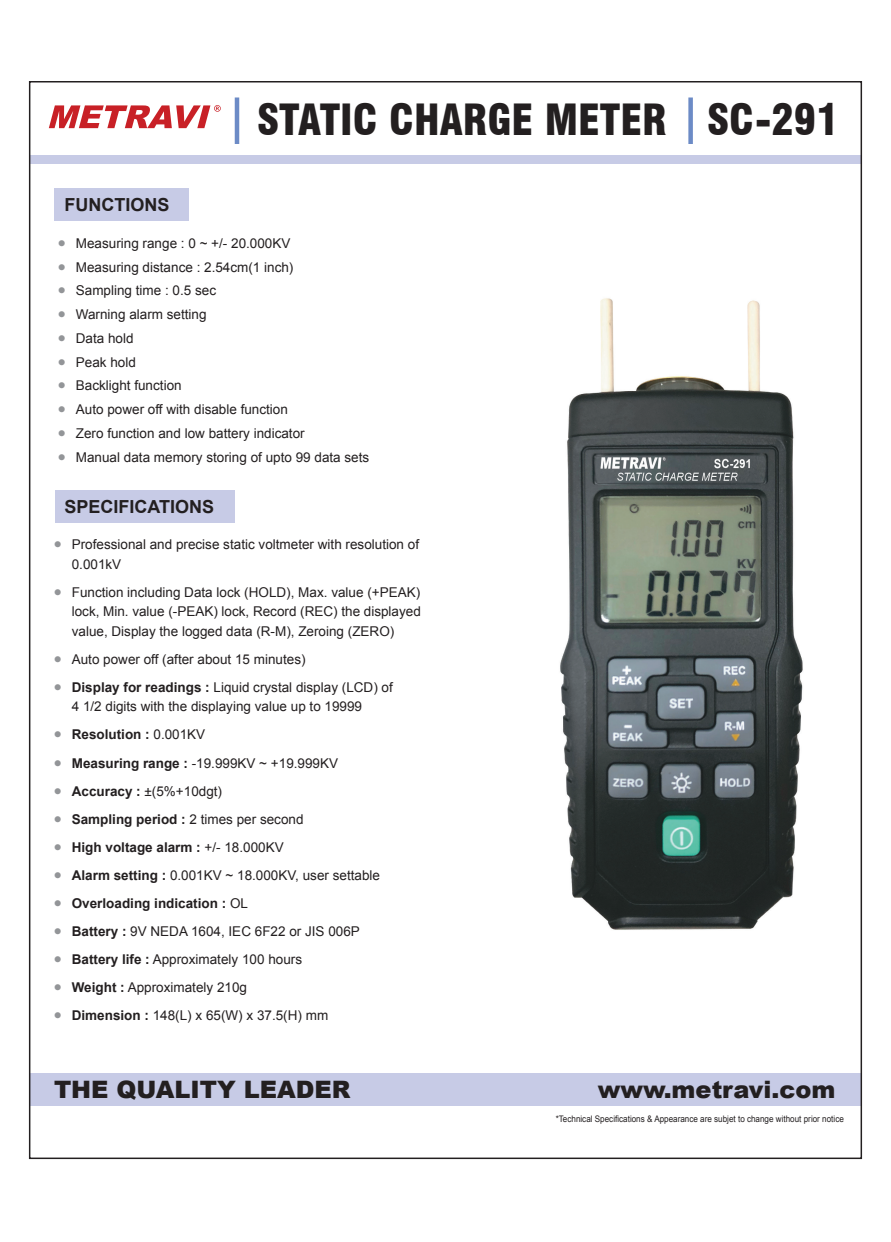
<style>
.page{position:relative;width:891px;height:1242px;background:#fff}
.page>*{position:absolute;margin:0;border:0;box-sizing:border-box;transform-origin:0 0}
.t1{font:900 condensed 42px "Swiss 721 BT";color:#231f20}
.t2{font:900 24px "Arial";color:#231f20}
.t3{font:700 18px "Arial";color:#231f20}
.t4{font:13.5px/19.5px "Arial";color:#231f20}
.t5{font:700 13.5px "Arial";color:#231f20}
.t6{font:9px "Arial";color:#231f20;scale:.9 1}
.s1{font-weight:700}
.s2{font-weight:400}
</style>
<div class="page">
<img style="left:560px;top:298px;width:243px;height:632px">
<div style="left:55px;top:188px;width:134px;height:33px;background:#c7cbe6"></div>
<div style="left:55px;top:490px;width:180px;height:33px;background:#c7cbe6"></div>
<div style="left:31px;top:155px;width:831px;height:9px;background:#c7cbe6"></div>
<div style="left:31px;top:1073px;width:831px;height:33px;background:#c7cbe6"></div>
<hr style="left:235px;top:98px;width:4px;height:46px;background:#6c8bc6">
<svg style="left:49px;top:105px;width:172px;height:23px"></svg>
<div style="left:688px;top:98px;width:5px;height:46px;background:#6c8bc6"></div>
<p class="t3" style="left:64px;top:193px;width:106px">FUNCTIONS</p>
<p class="t1" style="left:257px;top:94px;width:411px">STATIC CHARGE METER</p>
<p class="t1" style="left:707px;top:94px;width:133px">SC-291</p>
<p class="t4" style="left:59px;top:234px;width:233px"><sup>■</sup> Measuring range : 0 ~ +/- 20.000KV</p>
<p class="t4" style="left:59px;top:257px;width:236px"><sup>■</sup> Measuring distance : 2.54cm(1 inch)</p>
<p class="t4" style="left:59px;top:281px;width:159px"><sup>■</sup> Sampling time : 0.5 sec</p>
<p class="t4" style="left:59px;top:305px;width:149px"><sup>■</sup> Warning alarm setting</p>
<p class="t4" style="left:59px;top:329px;width:76px"><sup>■</sup> Data hold</p>
<p class="t4" style="left:59px;top:352px;width:79px"><sup>■</sup> Peak hold</p>
<p class="t4" style="left:59px;top:376px;width:124px"><sup>■</sup> Backlight function</p>
<p class="t4" style="left:59px;top:400px;width:231px"><sup>■</sup> Auto power off with disable function</p>
<p class="t4" style="left:59px;top:424px;width:247px"><sup>■</sup> Zero function and low battery indicator</p>
<p class="t4" style="left:59px;top:447px;width:312px"><sup>■</sup> Manual data memory storing of upto 99 data sets</p>
<p class="t3" style="left:64px;top:494px;width:151px">SPECIFICATIONS</p>
<p class="t4" style="left:72px;top:535px;width:349px;text-indent:-17px"><sup>■</sup> Professional and precise static voltmeter with resolution of<br>0.001kV</p>
<p class="t4" style="left:72px;top:583px;width:351px;text-align:justify;text-indent:-17px"><sup>■</sup> Function including Data lock (HOLD), Max. value (+PEAK) lock, Min. value (-PEAK) lock, Record (REC) the displayed value, Display the logged data (R-M), Zeroing (ZERO)</p>
<p class="t4" style="left:55px;top:650px;width:252px"><sup>■</sup> Auto power off (after about 15 minutes)</p>
<p class="t4" style="left:72px;top:678px;width:323px;text-indent:-17px"><sup>■</sup> <span class="s1">Display for readings :</span> Liquid crystal display (LCD) of<br>4 1/2 digits with the displaying value up to 19999</p>
<p class="t5" style="left:55px;top:726px;width:152px"><sup>■</sup> Resolution : <span class="s2">0.001KV</span></p>
<p class="t4" style="left:55px;top:753px;width:285px"><sup>■</sup> <span class="s1">Measuring range :</span> -19.999KV ~ +19.999KV</p>
<p class="t4" style="left:55px;top:781px;width:169px"><sup>■</sup> <span class="s1">Accuracy :</span> ±(5%+10dgt)</p>
<p class="t5" style="left:55px;top:810px;width:250px"><sup>■</sup> Sampling period : <span class="s2">2 times per second</span></p>
<p class="t5" style="left:55px;top:838px;width:230px"><sup>■</sup> High voltage alarm : <span class="s2">+/- 18.000KV</span></p>
<p class="t4" style="left:55px;top:865px;width:327px"><sup>■</sup> <span class="s1">Alarm setting :</span> 0.001KV ~ 18.000KV, user settable</p>
<p class="t5" style="left:55px;top:894px;width:195px"><sup>■</sup> Overloading indication : <span class="s2">OL</span></p>
<p class="t4" style="left:55px;top:921px;width:307px"><sup>■</sup> <span class="s1">Battery :</span> 9V NEDA 1604, IEC 6F22 or JIS 006P</p>
<p class="t4" style="left:55px;top:949px;width:249px"><sup>■</sup> <span class="s1">Battery life :</span> Approximately 100 hours</p>
<p class="t4" style="left:55px;top:977px;width:194px"><sup>■</sup> <span class="s1">Weight :</span> Approximately 210g</p>
<p class="t4" style="left:55px;top:1005px;width:275px"><sup>■</sup> <span class="s1">Dimension :</span> 148(L) x 65(W) x 37.5(H) mm</p>
<p class="t2" style="left:54px;top:1072px;width:298px">THE QUALITY LEADER</p>
<p class="t2" style="left:598px;top:1072px;width:239px">www.metravi.com</p>
<p class="t6" style="left:556px;top:1113px;width:322px">*Technical Specifications &amp; Appearance are subjet to change without prior notice</p>
</div>
